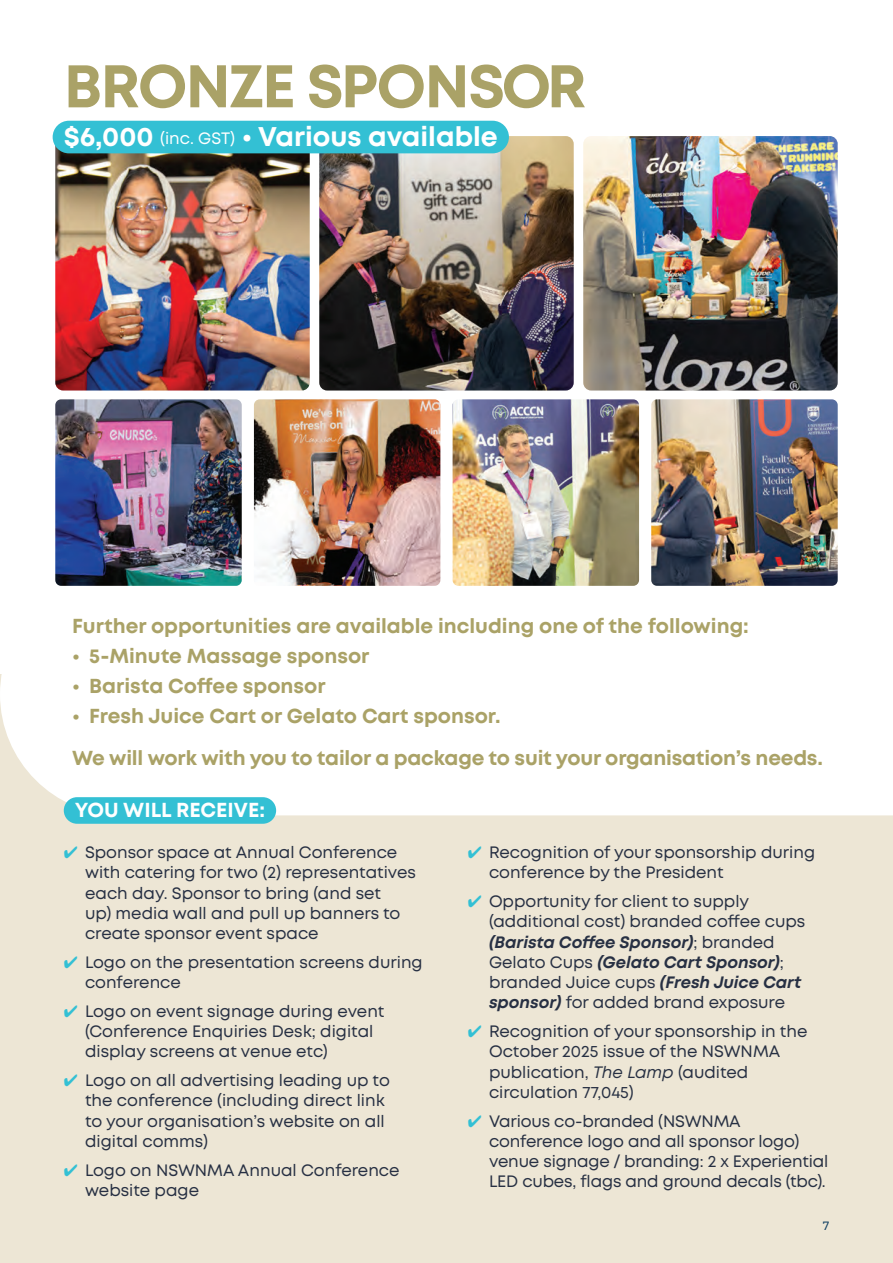
<style>
.page{position:relative;width:893px;height:1263px;background:#fff}
.page>*{position:absolute;margin:0;border:0;box-sizing:border-box;transform-origin:0 0}
.t1{font:700 60px "Mont";letter-spacing:-.03em;color:#aaa267}
.t2{font:700 27px "Mont";color:#fff}
.t3{font:700 20.25px/42.5px "Mont";color:#aaa267}
.t4{font:700 20.25px "Mont";color:#fff}
.t5{font:16.5px/20.2px "Mont";color:#273043}
.t6{font:12.75px "Basic Sans";color:#0f3f63}
.s1{font-weight:400;font-size:16.5px}
.s2{color:#33c0d4}
.s3{font-weight:700;font-style:italic}
.s4{font-style:italic}
</style>
<div class="page">
<div style="left:0;top:674px;width:893px;height:589px;background:#ede6d5"></div>
<img style="left:55px;top:146px;width:255px;height:244px">
<img style="left:319px;top:136px;width:255px;height:254px">
<img style="left:583px;top:136px;width:255px;height:254px">
<div style="left:53px;top:121px;width:456px;height:32px;background:#33c0d4;border-radius:16px"></div>
<div style="left:0;top:573px;width:893px;height:242px;background:#fff"></div>
<div style="left:64px;top:797px;width:212px;height:27px;background:#33c0d4;border-radius:13px"></div>
<img style="left:55px;top:399px;width:187px;height:187px">
<img style="left:254px;top:399px;width:186px;height:187px">
<img style="left:453px;top:399px;width:186px;height:187px">
<img style="left:651px;top:399px;width:187px;height:187px">
<h1 class="t1" style="left:64px;top:47px;width:524px">BRONZE SPONSOR</h1>
<h2 class="t2" style="left:64px;top:119px;width:435px">$6,000 <span class="s1">(inc. GST)</span> • Various available</h2>
<p class="t3" style="left:72px;top:605px;width:678px">Further opportunities are available including one of the following:</p>
<p class="t3" style="left:72px;top:635px;width:299px">• 5-Minute Massage sponsor</p>
<p class="t3" style="left:72px;top:665px;width:255px">• Barista Coffee sponsor</p>
<p class="t3" style="left:72px;top:694px;width:752px">• Fresh Juice Cart or Gelato Cart sponsor.<br>We will work with you to tailor a package to suit your organisation’s needs.</p>
<p class="t4" style="left:75px;top:797px;width:192px">YOU WILL RECEIVE:</p>
<p class="t5" style="left:85px;top:842px;width:332px;text-indent:-21px"><span class="s2">✔</span> Sponsor space at Annual Conference with catering for two (2) representatives each day. Sponsor to bring (and set<br>up) media wall and pull up banners to create sponsor event space</p>
<p class="t5" style="left:85px;top:952px;width:339px;text-indent:-21px"><span class="s2">✔</span> Logo on the presentation screens during conference</p>
<p class="t5" style="left:85px;top:1001px;width:301px;text-indent:-21px"><span class="s2">✔</span> Logo on event signage during event (Conference Enquiries Desk; digital display screens at venue etc)</p>
<p class="t5" style="left:85px;top:1070px;width:306px;text-indent:-21px"><span class="s2">✔</span> Logo on all advertising leading up to the conference (including direct link to your organisation’s website on all digital comms)</p>
<p class="t5" style="left:85px;top:1160px;width:316px;text-indent:-21px"><span class="s2">✔</span> Logo on NSWNMA Annual Conference website page</p>
<p class="t5" style="left:489px;top:842px;width:328px;text-indent:-21px"><span class="s2">✔</span> Recognition of your sponsorship during conference by the President</p>
<p class="t5" style="left:489px;top:891px;width:318px;text-indent:-21px"><span class="s2">✔</span> Opportunity for client to supply (additional cost) branded coffee cups <span class="s3">(Barista Coffee Sponsor)</span>; branded Gelato Cups <span class="s3">(Gelato Cart Sponsor)</span>; branded Juice cups <span class="s3">(Fresh Juice Cart sponsor)</span> for added brand exposure</p>
<p class="t5" style="left:489px;top:1021px;width:320px;text-indent:-21px"><span class="s2">✔</span> Recognition of your sponsorship in the<br>October 2025 issue of the NSWNMA publication, <span class="s4">The Lamp</span> (audited circulation 77,045)</p>
<p class="t5" style="left:489px;top:1111px;width:341px;text-indent:-21px"><span class="s2">✔</span> Various co-branded (NSWNMA conference logo and all sponsor logo) venue signage / branding: 2 x Experiential LED cubes, flags and ground decals (tbc).</p>
<p class="t6" style="left:823px;top:1218px;width:8px">7</p>
</div>
